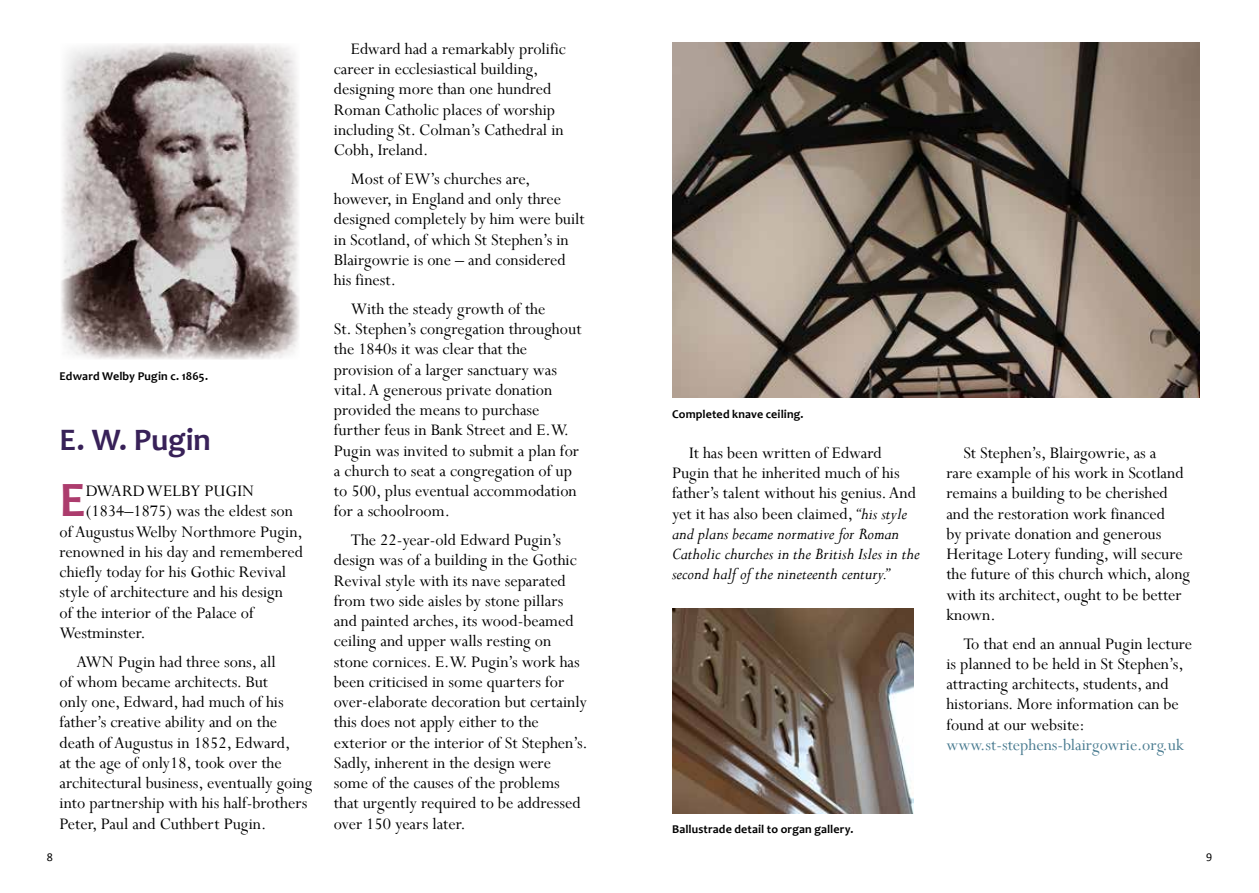
<style>
.page{position:relative;width:1259px;height:893px;background:#fff}
.page>*{position:absolute;margin:0;border:0;box-sizing:border-box;transform-origin:0 0}
.t1{font:700 49.8px "Candara";color:#ac3c6d}
.t2{font:700 31.5px "Candara";letter-spacing:-.005em;color:#382158}
.t3{font:18px/20.2px "Perpetua";color:#000}
.t4{font:italic 18px/20.2px "Perpetua";color:#000}
.t5{font:700 12px "Candara";letter-spacing:.01em;color:#000}
.t6{font:12px "Calibri";color:#000}
.s1{font-style:normal}
.s2{color:#497b90}
</style>
<div class="page">
<img style="left:673px;top:608px;width:240px;height:206px">
<img style="left:61px;top:43px;width:238px;height:316px">
<img style="left:672px;top:43px;width:527px;height:355px">
<p class="t5" style="left:60px;top:369px;width:150px">Edward Welby Pugin c. 1865.</p>
<p class="t2" style="left:60px;top:420px;width:153px">E. W. Pugin</p>
<p class="t1" style="left:60px;top:469px;width:28px">E</p>
<p class="t3" style="left:86px;top:480px;width:170px">DWARD WELBY PUGIN</p>
<p class="t3" style="left:86px;top:501px;width:209px">(1834–1875) was the eldest son</p>
<p class="t3" style="left:60px;top:521px;width:245px">of Augustus Welby Northmore Pugin,</p>
<p class="t3" style="left:60px;top:541px;width:245px">renowned in his day and remembered</p>
<p class="t3" style="left:60px;top:561px;width:228px">chiefly today for his Gothic Revival</p>
<p class="t3" style="left:60px;top:582px;width:225px">style of architecture and his design</p>
<p class="t3" style="left:60px;top:602px;width:196px">of the interior of the Palace of</p>
<p class="t3" style="left:60px;top:622px;width:88px">Westminster.</p>
<p class="t3" style="left:60px;top:651px;width:254px;text-indent:17px">AWN Pugin had three sons, all<br>of whom became architects. But<br>only one, Edward, had much of his father’s creative ability and on the death of Augustus in 1852, Edward,<br>at the age of only18, took over the architectural business, eventually going into partnership with his half-brothers Peter, Paul and Cuthbert Pugin.</p>
<p class="t3" style="left:334px;top:38px;width:233px;text-indent:17px">Edward had a remarkably prolific career in ecclesiastical building, designing more than one hundred<br>Roman Catholic places of worship including St. Colman’s Cathedral in<br>Cobh, Ireland.</p>
<p class="t3" style="left:334px;top:168px;width:252px;text-indent:17px">Most of EW’s churches are, however, in England and only three designed completely by him were built in Scotland, of which St Stephen’s in<br>Blairgowrie is one – and considered his finest.</p>
<p class="t3" style="left:334px;top:298px;width:249px;text-indent:17px">With the steady growth of the<br>St. Stephen’s congregation throughout the 1840s it was clear that the provision of a larger sanctuary was vital. A generous private donation provided the means to purchase further feus in Bank Street and E.W.<br>Pugin was invited to submit a plan for a church to seat a congregation of up to 500, plus eventual accommodation for a schoolroom.</p>
<p class="t3" style="left:334px;top:529px;width:255px;text-indent:17px">The 22-year-old Edward Pugin’s design was of a building in the Gothic Revival style with its nave separated from two side aisles by stone pillars and painted arches, its wood-beamed ceiling and upper walls resting on stone cornices. E.W. Pugin’s work has been criticised in some quarters for over-elaborate decoration but certainly this does not apply either to the exterior or the interior of St Stephen’s.<br>Sadly, inherent in the design were some of the causes of the problems that urgently required to be addressed over 150 years later.</p>
<p class="t5" style="left:672px;top:406px;width:133px">Completed knave ceiling.</p>
<p class="t4" style="left:672px;top:442px;width:249px;text-indent:17px"><span class="s1">It has been written of Edward Pugin that he inherited much of his father’s talent without his genius. And yet it has also been claimed,</span> “his style and plans became normative for Roman Catholic churches in the British Isles in the second half of the nineteenth century.”</p>
<p class="t3" style="left:946px;top:442px;width:245px;text-indent:17px">St Stephen’s, Blairgowrie, as a<br>rare example of his work in Scotland remains a building to be cherished and the restoration work financed<br>by private donation and generous<br>Heritage Lotery funding, will secure the future of this church which, along with its architect, ought to be better known.</p>
<p class="t3" style="left:946px;top:633px;width:247px;text-indent:17px">To that end an annual Pugin lecture is planned to be held in St Stephen’s, attracting architects, students, and historians. More information can be found at our website: <span class="s2">www.st-stephens-blairgowrie.org.uk</span></p>
<p class="t5" style="left:672px;top:822px;width:183px">Ballustrade detail to organ gallery.</p>
<p class="t6" style="left:47px;top:849px;width:8px">8</p>
<p class="t6" style="left:1206px;top:849px;width:8px">9</p>
</div>
